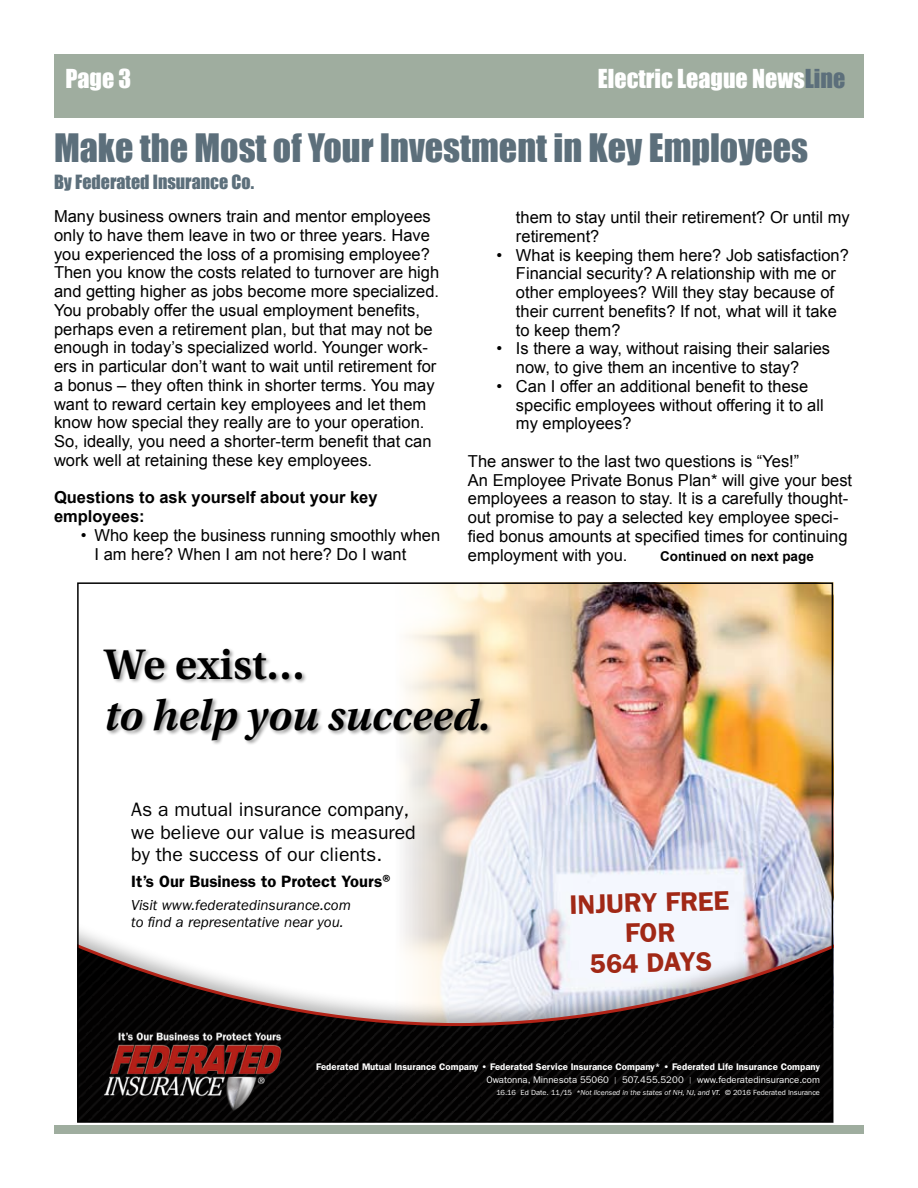
<style>
.page{position:relative;width:918px;height:1188px;background:#fff}
.page>*{position:absolute;margin:0;border:0;box-sizing:border-box;transform-origin:0 0}
.t1{font:italic 600 45px "Utopia Std";letter-spacing:.005em;color:#000}
.t2{font:600 45px "Utopia Std";color:#000}
.t3{font:36px "Impact";color:#5c6f7b}
.t4{font:600 27px/30px "ITC Franklin Gothic Std";color:#a12816;text-align:center}
.t5{font:24px "Impact";color:#fff}
.t6{font:19.5px/22.5px "ITC Franklin Gothic Std";color:#000}
.t7{font:18px "Impact";color:#5c6f7b}
.t8{font:16.5px/18.8px "Arial";color:#000}
.t9{font:700 16.5px/18.8px "Arial";color:#000}
.t10{font:600 16.5px "ITC Franklin Gothic Std";color:#000}
.t11{font:italic 15px/16.5px "ITC Franklin Gothic Std";color:#000}
.t12{font:700 13.5px "Arial";color:#000}
.t13{font:600 9.6px/13.6px "ITC Franklin Gothic Std";color:#fff;text-align:right}
.t14{font:7.5px "ITC Franklin Gothic Std";color:#fff}
.s1{color:#5c6f7b}
.s2{font-weight:400}
.s3{font-style:italic}
</style>
<div class="page">
<div style="left:54px;top:54px;width:810px;height:63px;background:#9fad9f"></div>
<div style="left:54px;top:1125px;width:810px;height:9px;background:#9fad9f"></div>
<img style="left:598px;top:585px;width:232px;height:311px">
<svg style="left:403px;top:585px;width:195px;height:311px"></svg>
<div style="left:77px;top:896px;width:756px;height:226px;background:#000;opacity:.3"></div>
<svg style="left:80px;top:916px;width:750px;height:203px"></svg>
<img style="left:100px;top:1026px;width:187px;height:89px">
<div style="left:103px;top:648px;width:390px;height:98px;background:#000;opacity:.4"></div>
<h3 class="t5" style="left:65px;top:60px;width:67px">Page 3</h3>
<h3 class="t5" style="left:598px;top:60px;width:249px">Electric League News<span class="s1">Line</span></h3>
<h2 class="t3" style="left:54px;top:119px;width:756px">Make the Most of Your Investment in Key Employees</h2>
<p class="t7" style="left:54px;top:168px;width:201px">By Federated Insurance Co.</p>
<p class="t8" style="left:54px;top:207px;width:387px">Many business owners train and mentor employees only to have them leave in two or three years. Have you experienced the loss of a promising employee?<br>Then you know the costs related to turnover are high and getting higher as jobs become more specialized.<br>You probably offer the usual employment benefits, perhaps even a retirement plan, but that may not be enough in today’s specialized world. Younger work&shy;ers in particular don’t want to wait until retirement for a bonus – they often think in shorter terms. You may want to reward certain key employees and let them know how special they really are to your operation.<br>So, ideally, you need a shorter-term benefit that can work well at retaining these key employees.</p>
<p class="t9" style="left:54px;top:489px;width:325px">Questions to ask yourself about your key employees:</p>
<p class="t8" style="left:95px;top:526px;width:347px;text-indent:-14px">• Who keep the business running smoothly when<br>I am here? When I am not here? Do I want</p>
<p class="t8" style="left:516px;top:208px;width:335px">them to stay until their retirement? Or until my retirement?</p>
<p class="t8" style="left:516px;top:246px;width:334px;text-indent:-19px">• What is keeping them here? Job satisfaction?<br>Financial security? A relationship with me or other employees? Will they stay because of their current benefits? If not, what will it take to keep them?</p>
<p class="t8" style="left:516px;top:339px;width:316px;text-indent:-20px">• Is there a way, without raising their salaries now, to give them an incentive to stay?</p>
<p class="t8" style="left:516px;top:377px;width:309px;text-indent:-20px">• Can I offer an additional benefit to these specific employees without offering it to all my employees?</p>
<p class="t8" style="left:468px;top:452px;width:386px">The answer to the last two questions is “Yes!”<br>An Employee Private Bonus Plan* will give your best employees a reason to stay. It is a carefully thought&shy;out promise to pay a selected key employee speci&shy;fied bonus amounts at specified times for continuing employment with you.</p>
<p class="t12" style="left:660px;top:547px;width:155px">Continued on next page</p>
<h1 class="t2" style="left:104px;top:639px;width:203px">We exist…</h1>
<h1 class="t1" style="left:104px;top:690px;width:388px">to help you succeed.</h1>
<p class="t6" style="left:131px;top:798px;width:286px">As a mutual insurance company, we believe our value is measured by the success of our clients.</p>
<p class="t10" style="left:131px;top:872px;width:265px">It’s Our Business to Protect Yours®</p>
<p class="t11" style="left:131px;top:897px;width:221px">Visit www.federatedinsurance.com to find a representative near you.</p>
<h3 class="t4" style="left:569px;top:890px;width:161px;rotate:-2deg">INJURY FREE<br>FOR<br>564 DAYS</h3>
<p class="t13" style="left:316px;top:1060px;width:505px">Federated Mutual Insurance Company • Federated Service Insurance Company* • Federated Life Insurance Company<br><span class="s2">Owatonna, Minnesota 55060</span> <sup>|</sup> <span class="s2">507.455.5200</span> <sup>|</sup> <span class="s2">www.federatedinsurance.com</span></p>
<p class="t14" style="left:496px;top:1088px;width:325px">16.16 Ed Date. 11/15 <span class="s3">*Not licensed in the states of NH, NJ, and VT.</span> © 2016 Federated Insurance</p>
</div>
